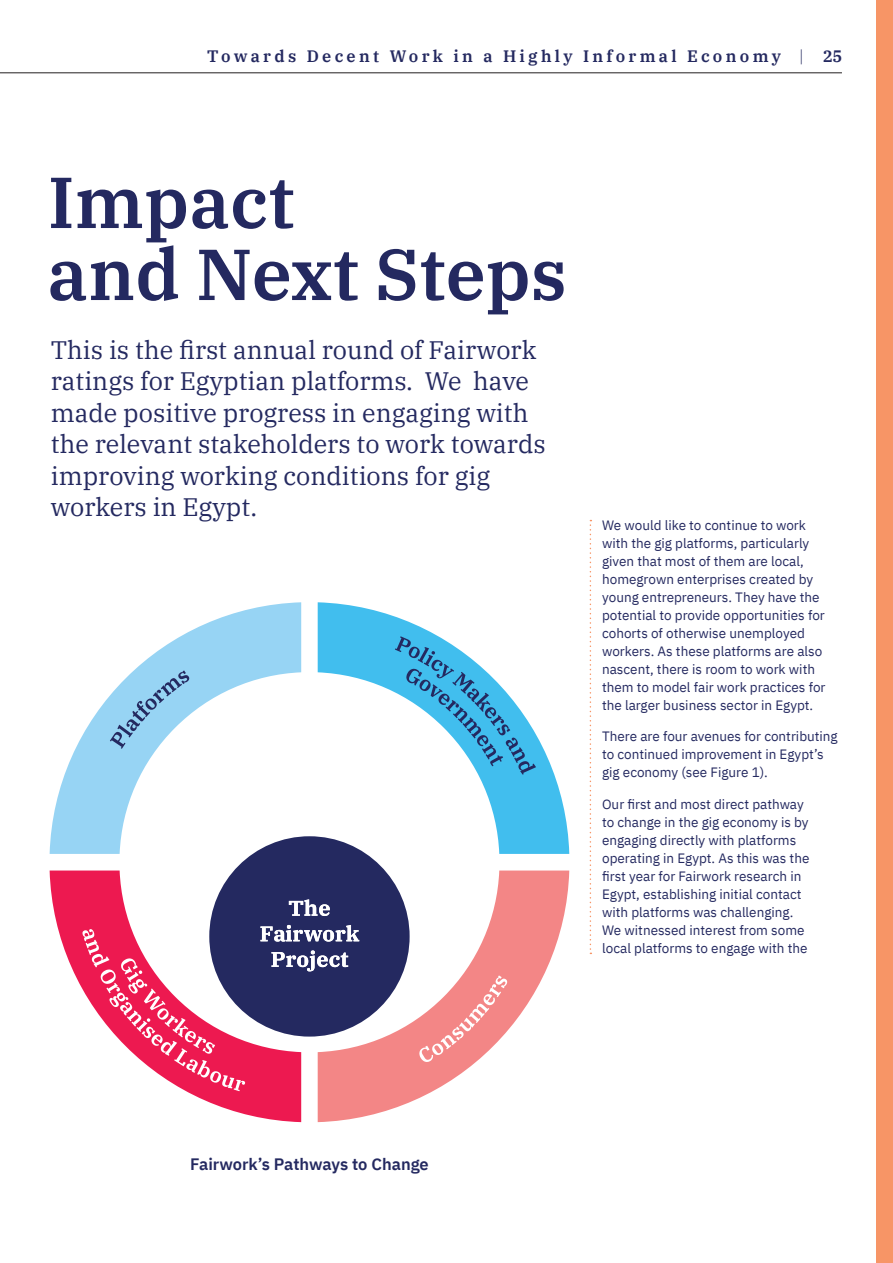
<style>
.page{position:relative;width:893px;height:1263px;background:#fff}
.page>*{position:absolute;margin:0;border:0;box-sizing:border-box;transform-origin:0 0}
.Heading_1__48pt{font:600 72px/72px "IBM Plex Serif";color:#242960}
.Standfirst{font:25.2px/31.5px "IBM Plex Serif";color:#242960}
.t1{font:600 16.5px "IBM Plex Serif";letter-spacing:.2em;color:#242960}
.Introduction_Paragra{font:600 16.5px "IBM Plex Sans";color:#242960}
.Body_Text{font:13.5px/18px "IBM Plex Sans";color:#242960}
.s1{font-weight:300}
</style>
<div class="page">
<svg style="left:50px;top:870px;width:251px;height:252px"></svg>
<svg style="left:318px;top:870px;width:251px;height:252px"></svg>
<svg style="left:318px;top:602px;width:251px;height:252px"></svg>
<svg style="left:50px;top:602px;width:251px;height:252px"></svg>
<div style="left:209px;top:836px;width:201px;height:200px;background:#242960;border-radius:50%"></div>
<svg style="left:289px;top:899px;width:41px;height:17px"></svg>
<svg style="left:260px;top:925px;width:99px;height:16px"></svg>
<svg style="left:271px;top:950px;width:77px;height:21px"></svg>
<svg style="left:419px;top:975px;width:88px;height:87px"></svg>
<svg style="left:395px;top:636px;width:141px;height:139px"></svg>
<svg style="left:110px;top:670px;width:79px;height:79px"></svg>
<svg style="left:82px;top:929px;width:163px;height:162px"></svg>
<svg style="left:590px;top:520px;width:1px;height:434px"></svg>
<hr style="left:0;top:72px;width:842px;height:1px;background:#231f20">
<div style="left:876px;top:0;width:17px;height:1263px;background:#f79566"></div>
<p class="t1" style="left:207px;top:43px;width:637px">Towards Decent Work in a Highly Informal Economy <span class="s1">|</span> 25</p>
<p class="Heading_1__48pt" style="left:48px;top:161px;width:520px">Impact<br>and Next Steps</p>
<p class="Standfirst" style="left:51px;top:332px;width:496px">This is the first annual round of Fairwork ratings for Egyptian platforms. We have made positive progress in engaging with the relevant stakeholders to work towards improving working conditions for gig workers in Egypt.</p>
<p class="Body_Text" style="left:602px;top:515px;width:225px">We would like to continue to work with the gig platforms, particularly given that most of them are local, homegrown enterprises created by young entrepreneurs. They have the potential to provide opportunities for cohorts of otherwise unemployed workers. As these platforms are also nascent, there is room to work with them to model fair work practices for the larger business sector in Egypt.</p>
<p class="Body_Text" style="left:602px;top:726px;width:237px">There are four avenues for contributing to continued improvement in Egypt’s gig economy (see Figure 1).</p>
<p class="Body_Text" style="left:602px;top:794px;width:209px">Our first and most direct pathway to change in the gig economy is by engaging directly with platforms operating in Egypt. As this was the first year for Fairwork research in Egypt, establishing initial contact with platforms was challenging.<br>We witnessed interest from some local platforms to engage with the</p>
<p class="Introduction_Paragra" style="left:190px;top:1151px;width:240px">Fairwork’s Pathways to Change</p>
</div>
